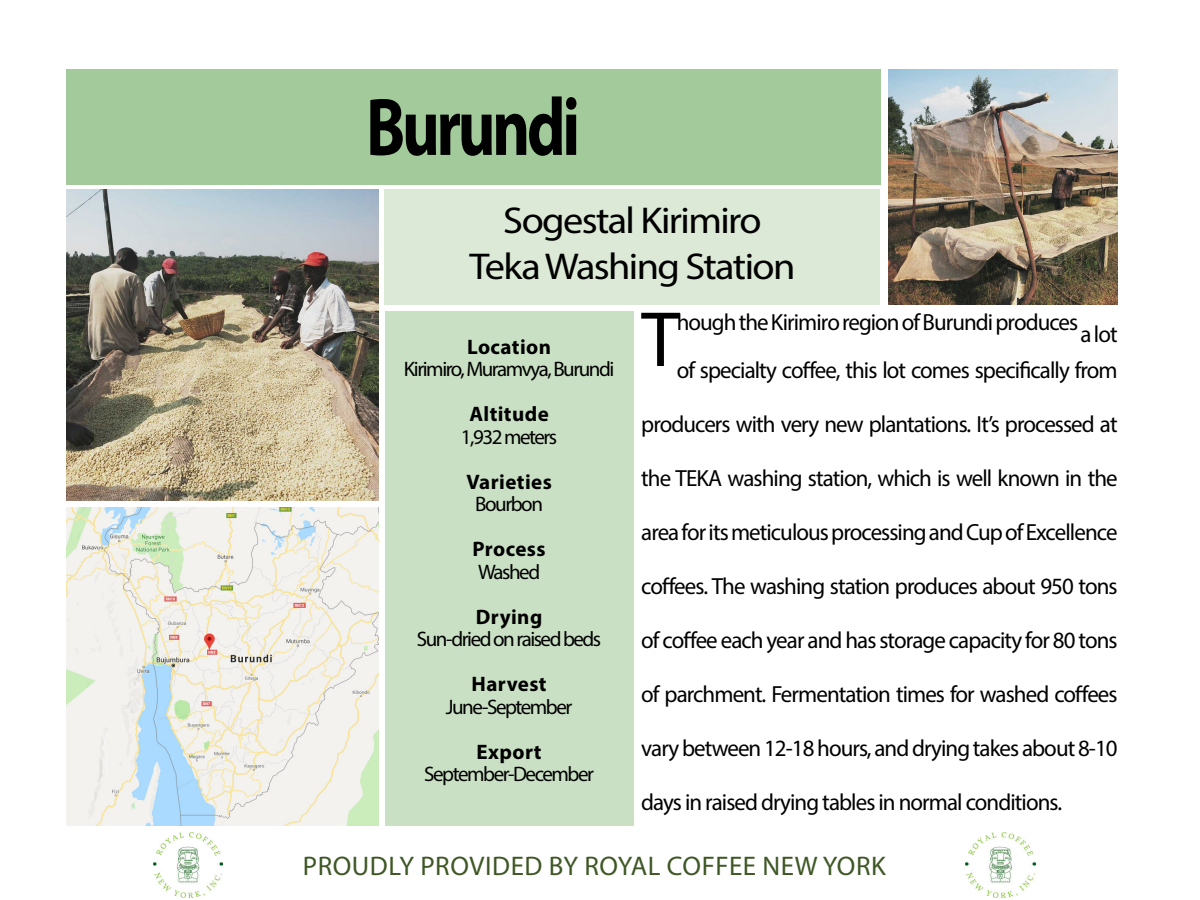
<style>
.page{position:relative;width:1200px;height:900px;background:#fff}
.page>*{position:absolute;margin:0;border:0;box-sizing:border-box;transform-origin:0 0}
.t1{font:700 82.35px "Myriad Pro";letter-spacing:-.05em;color:#000;scale:.79 1}
.t2{font:78.9px "Myriad Pro";color:#000}
.t3{font:37.5px "Myriad Pro";letter-spacing:-.04em;color:#000;scale:1.08 1}
.t4{font:27px "Myriad Pro";letter-spacing:.02em;color:#3f5725}
.t5{font:23.4px/36px "Myriad Pro";letter-spacing:-.04em;color:#000;text-align:right}
.t6{font:21px "Myriad Pro";letter-spacing:-.07em;color:#000}
.t7{font:700 21px "Myriad Pro";letter-spacing:.02em;color:#000}
</style>
<div class="page">
<div style="left:66px;top:69px;width:814px;height:115px;background:#a2ca9a"></div>
<div style="left:385px;top:190px;width:495px;height:115px;background:#dbe9d6"></div>
<div style="left:385px;top:311px;width:249px;height:515px;background:#cae0c4"></div>
<img style="left:153px;top:832px;width:70px;height:65px">
<img style="left:966px;top:832px;width:69px;height:65px">
<img style="left:67px;top:190px;width:311px;height:310px">
<img style="left:888px;top:70px;width:230px;height:234px">
<img style="left:67px;top:507px;width:311px;height:319px">
<p class="t1" style="left:366px;top:73px;width:272px">Burundi</p>
<p class="t3" style="left:503px;top:197px;width:241px">Sogestal Kirimiro</p>
<p class="t3" style="left:469px;top:244px;width:303px">Teka Washing Station</p>
<p class="t7" style="left:467px;top:333px;width:86px">Location</p>
<p class="t6" style="left:404px;top:356px;width:212px">Kirimiro, Muramvya, Burundi</p>
<p class="t7" style="left:469px;top:400px;width:81px">Altitude</p>
<p class="t6" style="left:461px;top:424px;width:98px">1,932 meters</p>
<p class="t7" style="left:466px;top:468px;width:87px">Varieties</p>
<p class="t6" style="left:475px;top:491px;width:69px">Bourbon</p>
<p class="t7" style="left:473px;top:535px;width:75px">Process</p>
<p class="t6" style="left:478px;top:559px;width:64px">Washed</p>
<p class="t7" style="left:476px;top:603px;width:68px">Drying</p>
<p class="t6" style="left:417px;top:626px;width:186px">Sun-dried on raised beds</p>
<p class="t7" style="left:472px;top:670px;width:77px">Harvest</p>
<p class="t6" style="left:446px;top:694px;width:128px">June-September</p>
<p class="t7" style="left:477px;top:738px;width:67px">Export</p>
<p class="t6" style="left:424px;top:761px;width:171px">September-December</p>
<p class="t2" style="left:641px;top:291px;width:40px">T</p>
<p class="t5" style="left:677px;top:304px;width:403px">hough the Kirimiro region of Burundi produces</p>
<p class="t5" style="left:677px;top:316px;width:442px">a lot<br>of specialty coffee, this lot comes specifically from</p>
<p class="t5" style="left:641px;top:406px;width:478px">producers with very new plantations. It’s processed at</p>
<p class="t5" style="left:641px;top:460px;width:478px">the TEKA washing station, which is well known in the</p>
<p class="t5" style="left:641px;top:514px;width:478px">area for its meticulous processing and Cup of Excellence</p>
<p class="t5" style="left:641px;top:568px;width:478px">coffees. The washing station produces about 950 tons</p>
<p class="t5" style="left:641px;top:622px;width:478px">of coffee each year and has storage capacity for 80 tons</p>
<p class="t5" style="left:641px;top:676px;width:478px">of parchment. Fermentation times for washed coffees</p>
<p class="t5" style="left:641px;top:730px;width:478px">vary between 12-18 hours, and drying takes about 8-10</p>
<p class="t5" style="left:641px;top:784px;width:422px">days in raised drying tables in normal conditions.</p>
<p class="t4" style="left:303px;top:849px;width:584px">PROUDLY PROVIDED BY ROYAL COFFEE NEW YORK</p>
</div>
